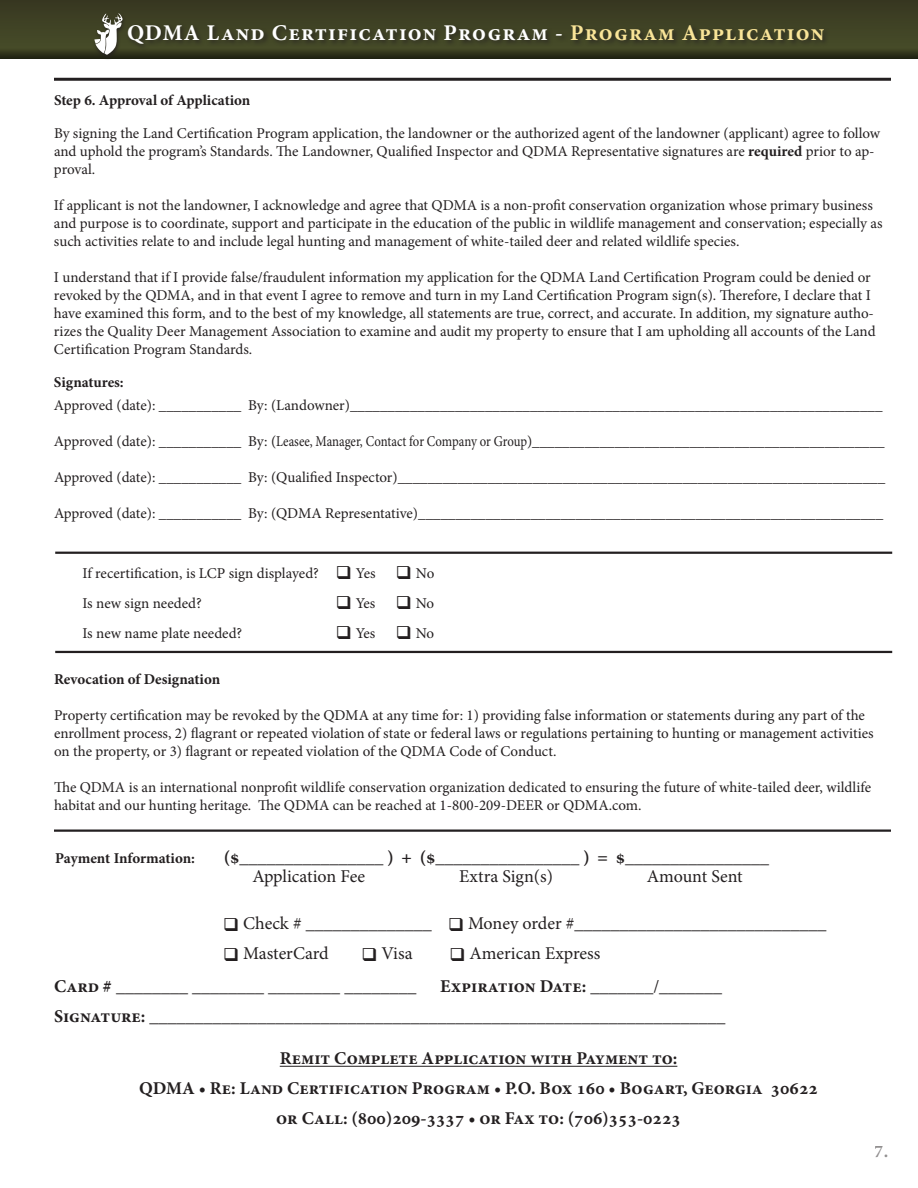
<style>
.page{position:relative;width:918px;height:1188px;background:#fff}
.page>*{position:absolute;margin:0;border:0;box-sizing:border-box;transform-origin:0 0}
.t1{font:700 22.5px "Minion Pro";letter-spacing:.05em;color:#fff}
.t2{font:18px/30px "Minion Pro";letter-spacing:-.005em;color:#231f20;text-align:right}
.t3{font:700 18px/30px "Minion Pro";color:#231f20;text-align:center}
.t4{font:15px/18px "Minion Pro";letter-spacing:-.005em;color:#231f20}
.t5{font:700 15px "Minion Pro";letter-spacing:-.01em;color:#231f20}
.s1{color:#f9e498}
.s2{font-weight:700}
</style>
<div class="page">
<hr style="left:55px;top:552px;width:837px;height:2px;background:#231f20">
<hr style="left:55px;top:651px;width:837px;height:2px;background:#231f20">
<svg style="left:0;top:0;width:918px;height:59px;background:#383a20"></svg>
<div style="left:91px;top:12px;width:35px;height:48px;background:#231f20;opacity:.75"></div>
<svg style="left:94px;top:13px;width:29px;height:42px"></svg>
<div style="left:125px;top:23px;width:705px;height:28px;background:#3f4225"></div>
<hr style="left:54px;top:78px;width:837px;height:3px;background:#231f20">
<hr style="left:280px;top:1066px;width:397px;height:1px;background:#231f20">
<hr style="left:54px;top:829px;width:837px;height:3px;background:#231f20">
<h1 class="t1" style="left:127px;top:25px;width:699px">QDMA Land Certification Program - <span class="s1">Program Application</span></h1>
<p class="t5" style="left:54px;top:95px;width:198px">Step 6. Approval of Application</p>
<p class="t4" style="left:54px;top:126px;width:828px">By signing the Land Certification Program application, the landowner or the authorized agent of the landowner (applicant) agree to follow and uphold the program’s Standards. The Landowner, Qualified Inspector and QDMA Representative signatures are <span class="s2">required</span> prior to ap&shy;proval.</p>
<p class="t4" style="left:54px;top:198px;width:830px">If applicant is not the landowner, I acknowledge and agree that QDMA is a non-profit conservation organization whose primary business and purpose is to coordinate, support and participate in the education of the public in wildlife management and conservation; especially as such activities relate to and include legal hunting and management of white-tailed deer and related wildlife species.</p>
<p class="t4" style="left:54px;top:270px;width:823px">I understand that if I provide false/fraudulent information my application for the QDMA Land Certification Program could be denied or revoked by the QDMA, and in that event I agree to remove and turn in my Land Certification Program sign(s). Therefore, I declare that I have examined this form, and to the best of my knowledge, all statements are true, correct, and accurate. In addition, my signature autho&shy;rizes the Quality Deer Management Association to examine and audit my property to ensure that I am upholding all accounts of the Land Certification Program Standards.</p>
<p class="t5" style="left:54px;top:377px;width:71px">Signatures:</p>
<p class="t4" style="left:54px;top:397px;width:830px">Approved (date): ___________ By: (Landowner)_______________________________________________________________________</p>
<p class="t4" style="left:54px;top:433px;width:832px">Approved (date): ___________ By: (Leasee, Manager, Contact for Company or Group)_______________________________________________</p>
<p class="t4" style="left:54px;top:469px;width:833px">Approved (date): ___________ By: (Qualified Inspector)_________________________________________________________________</p>
<p class="t4" style="left:54px;top:505px;width:831px">Approved (date): ___________ By: (QDMA Representative)______________________________________________________________</p>
<p class="t4" style="left:82px;top:559px;width:353px;line-height:30px">If recertification, is LCP sign displayed? ❑ Yes ❑ No<br>Is new sign needed?</p>
<p class="t4" style="left:336px;top:595px;width:100px">❑ Yes ❑ No</p>
<p class="t4" style="left:83px;top:625px;width:161px">Is new name plate needed?</p>
<p class="t4" style="left:336px;top:625px;width:100px">❑ Yes ❑ No</p>
<p class="t5" style="left:54px;top:674px;width:168px">Revocation of Designation</p>
<p class="t4" style="left:54px;top:708px;width:821px">Property certification may be revoked by the QDMA at any time for: 1) providing false information or statements during any part of the enrollment process, 2) flagrant or repeated violation of state or federal laws or regulations pertaining to hunting or management activities on the property, or 3) flagrant or repeated violation of the QDMA Code of Conduct.</p>
<p class="t4" style="left:54px;top:780px;width:819px">The QDMA is an international nonprofit wildlife conservation organization dedicated to ensuring the future of white-tailed deer, wildlife habitat and our hunting heritage. The QDMA can be reached at 1-800-209-DEER or QDMA.com.</p>
<p class="t5" style="left:55px;top:852px;width:141px">Payment Information:</p>
<p class="t3" style="left:224px;top:842px;width:547px">($________________ ) + ($________________ ) = $________________</p>
<p class="t2" style="left:252px;top:863px;width:114px">Application Fee</p>
<p class="t2" style="left:459px;top:863px;width:95px">Extra Sign(s)</p>
<p class="t2" style="left:647px;top:863px;width:98px">Amount Sent</p>
<p class="t2" style="left:223px;top:910px;width:605px">❑ Check # ______________ ❑ Money order #____________________________</p>
<p class="t2" style="left:223px;top:940px;width:107px">❑ MasterCard</p>
<p class="t2" style="left:362px;top:940px;width:53px">❑ Visa</p>
<p class="t2" style="left:449px;top:940px;width:152px">❑ American Express</p>
<p class="t2" style="left:54px;top:973px;width:364px"><span class="s2">Card #</span> ________ ________ ________ ________</p>
<p class="t2" style="left:54px;top:973px;width:673px"><span class="s2">Expiration Date:</span> _______/_______<br><span class="s2">Signature:</span> ________________________________________________________________</p>
<p class="t3" style="left:139px;top:1045px;width:680px">Remit Complete Application with Payment to:<br>QDMA • Re: Land Certification Program • P.O. Box 160 • Bogart, Georgia 30622 or Call: (800)209-3337 • or Fax to: (706)353-0223</p>
<p class="t3" style="left:875px;top:1138px;width:15px">7.</p>
</div>
